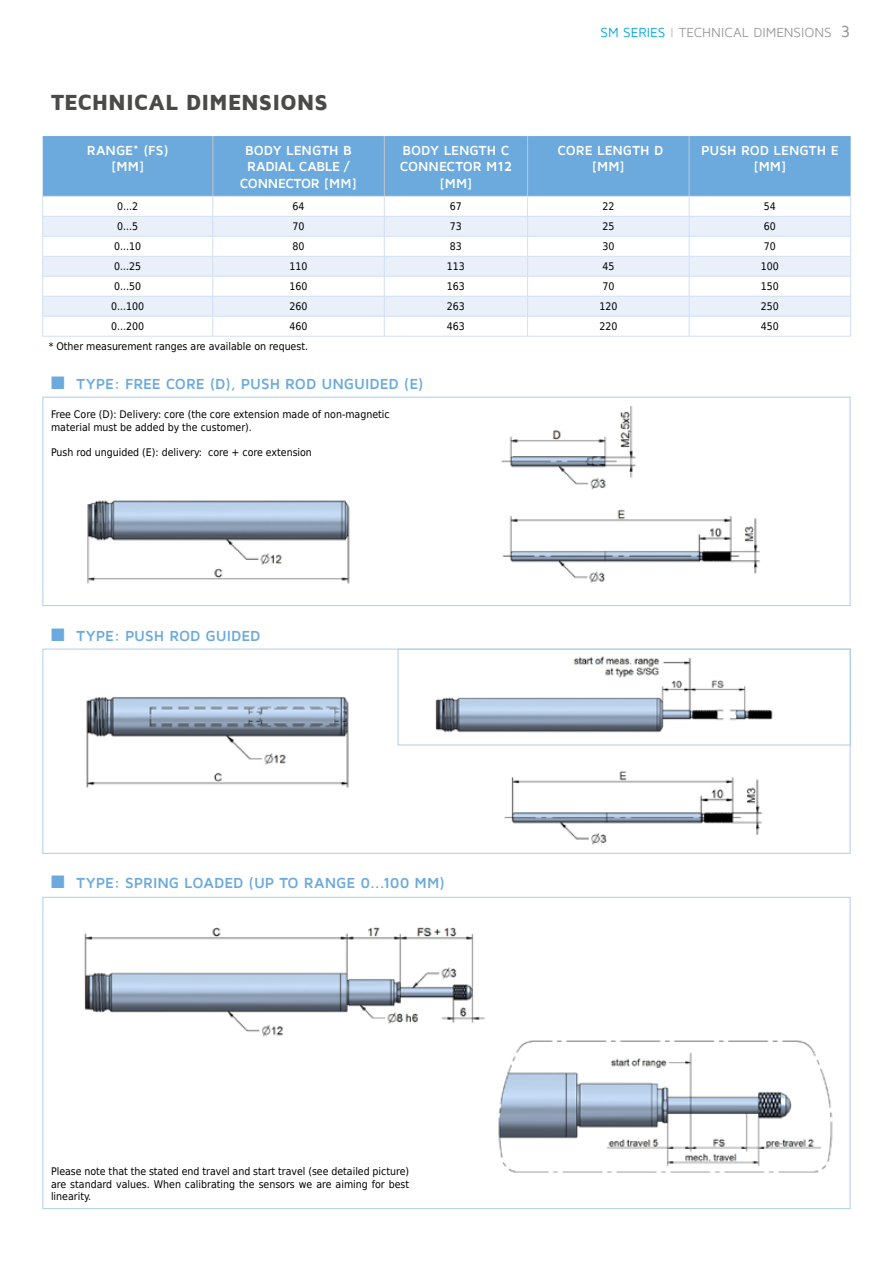
<style>
.page{position:relative;width:893px;height:1263px;background:#fff}
.page>*{position:absolute;margin:0;border:0;box-sizing:border-box;transform-origin:0 0}
.Innenteil_ÜBerschrift_grau{font:900 22.5px "Maven Pro";letter-spacing:-.005em;color:#4a4a49}
.t1{font:700 15px "Maven Pro";letter-spacing:-.005em;color:#6caadd}
.Tabelle_erste_Zeile{font:700 13.5px/16.2px "Maven Pro";letter-spacing:-.005em;color:#fff;text-align:center}
.t2{font:13.5px "Maven Pro";letter-spacing:-.005em;color:#9b9a9a}
.Copytext_grauer_Kasten{font:10.5px/12.6px "DejaVu Sans Condensed";color:#000;text-align:justify}
.Tabelle_Copy{font:10.5px "DejaVu Sans Condensed";color:#000}
.s1{color:#00a5df}
.s2{font-family:"Arial";font-size:9.75px;color:#abaaaa}
.s3{font-weight:500;font-size:16.5px}
.s4{font-family:"Impact";font-weight:400;font-size:27px}
</style>
<div class="page">
<div style="left:43px;top:136px;width:808px;height:60px;background:#6caadd"></div>
<svg style="left:43px;top:197px;width:807px;height:139px"></svg>
<svg style="left:43px;top:217px;width:807px;height:99px;fill:#e9f0fa"></svg>
<hr style="left:213px;top:136px;width:1px;height:60px;background:#c6c6c6">
<hr style="left:384px;top:136px;width:1px;height:60px;background:#c6c6c6">
<hr style="left:527px;top:136px;width:1px;height:60px;background:#c6c6c6">
<hr style="left:689px;top:136px;width:1px;height:60px;background:#c6c6c6">
<hr style="left:43px;top:196px;width:170px;height:1px;background:#d1e0f4">
<hr style="left:213px;top:196px;width:171px;height:1px;background:#d1e0f4">
<hr style="left:384px;top:196px;width:144px;height:1px;background:#d1e0f4">
<hr style="left:528px;top:196px;width:161px;height:1px;background:#d1e0f4">
<hr style="left:689px;top:196px;width:162px;height:1px;background:#d1e0f4">
<hr style="left:43px;top:216px;width:170px;height:1px;background:#d1e0f4">
<hr style="left:213px;top:216px;width:171px;height:1px;background:#d1e0f4">
<hr style="left:384px;top:216px;width:144px;height:1px;background:#d1e0f4">
<hr style="left:528px;top:216px;width:161px;height:1px;background:#d1e0f4">
<hr style="left:689px;top:216px;width:162px;height:1px;background:#d1e0f4">
<hr style="left:43px;top:236px;width:170px;height:1px;background:#d1e0f4">
<hr style="left:213px;top:236px;width:171px;height:1px;background:#d1e0f4">
<hr style="left:384px;top:236px;width:144px;height:1px;background:#d1e0f4">
<hr style="left:528px;top:236px;width:161px;height:1px;background:#d1e0f4">
<hr style="left:689px;top:236px;width:162px;height:1px;background:#d1e0f4">
<hr style="left:43px;top:256px;width:170px;height:1px;background:#d1e0f4">
<hr style="left:213px;top:256px;width:171px;height:1px;background:#d1e0f4">
<hr style="left:384px;top:256px;width:144px;height:1px;background:#d1e0f4">
<hr style="left:528px;top:256px;width:161px;height:1px;background:#d1e0f4">
<hr style="left:689px;top:256px;width:162px;height:1px;background:#d1e0f4">
<hr style="left:43px;top:276px;width:170px;height:1px;background:#d1e0f4">
<hr style="left:213px;top:276px;width:171px;height:1px;background:#d1e0f4">
<hr style="left:384px;top:276px;width:144px;height:1px;background:#d1e0f4">
<hr style="left:528px;top:276px;width:161px;height:1px;background:#d1e0f4">
<hr style="left:689px;top:276px;width:162px;height:1px;background:#d1e0f4">
<hr style="left:43px;top:296px;width:170px;height:1px;background:#d1e0f4">
<hr style="left:213px;top:296px;width:171px;height:1px;background:#d1e0f4">
<hr style="left:384px;top:296px;width:144px;height:1px;background:#d1e0f4">
<hr style="left:528px;top:296px;width:161px;height:1px;background:#d1e0f4">
<hr style="left:689px;top:296px;width:162px;height:1px;background:#d1e0f4">
<hr style="left:43px;top:316px;width:170px;height:1px;background:#d1e0f4">
<svg style="left:42px;top:196px;width:1px;height:140px"></svg>
<hr style="left:213px;top:316px;width:171px;height:1px;background:#d1e0f4">
<svg style="left:213px;top:197px;width:1px;height:139px"></svg>
<hr style="left:384px;top:316px;width:144px;height:1px;background:#d1e0f4">
<svg style="left:384px;top:197px;width:1px;height:139px"></svg>
<hr style="left:528px;top:316px;width:161px;height:1px;background:#d1e0f4">
<svg style="left:527px;top:197px;width:1px;height:139px"></svg>
<hr style="left:689px;top:316px;width:162px;height:1px;background:#d1e0f4">
<svg style="left:689px;top:197px;width:1px;height:139px"></svg>
<svg style="left:850px;top:197px;width:1px;height:139px"></svg>
<hr style="left:43px;top:336px;width:170px;height:1px;background:#d1e0f4">
<hr style="left:213px;top:336px;width:171px;height:1px;background:#d1e0f4">
<hr style="left:384px;top:336px;width:144px;height:1px;background:#d1e0f4">
<hr style="left:528px;top:336px;width:161px;height:1px;background:#d1e0f4">
<hr style="left:689px;top:336px;width:162px;height:1px;background:#d1e0f4">
<img style="left:87px;top:500px;width:263px;height:84px">
<img style="left:501px;top:407px;width:259px;height:176px">
<img style="left:504px;top:771px;width:258px;height:74px">
<img style="left:435px;top:656px;width:338px;height:77px">
<img style="left:498px;top:1040px;width:335px;height:133px">
<img style="left:84px;top:927px;width:401px;height:110px">
<img style="left:86px;top:697px;width:263px;height:91px">
<div style="left:43px;top:397px;width:807px;height:209px;border:1px solid #b0cdec"></div>
<div style="left:398px;top:649px;width:453px;height:96px;border:1px solid #b0cdec"></div>
<p class="Innenteil_ÜBerschrift_grau" style="left:51px;top:90px;width:278px">TECHNICAL DIMENSIONS</p>
<p class="Tabelle_erste_Zeile" style="left:87px;top:143px;width:83px">RANGE* (FS)</p>
<p class="Tabelle_erste_Zeile" style="left:111px;top:159px;width:35px">[MM]</p>
<p class="Tabelle_erste_Zeile" style="left:245px;top:143px;width:108px">BODY LENGTH B</p>
<p class="Tabelle_erste_Zeile" style="left:240px;top:159px;width:119px">RADIAL CABLE /<br>CONNECTOR [MM]</p>
<p class="Tabelle_erste_Zeile" style="left:403px;top:143px;width:108px">BODY LENGTH C</p>
<p class="Tabelle_erste_Zeile" style="left:400px;top:159px;width:114px">CONNECTOR M12 [MM]</p>
<p class="t2" style="left:600px;top:26px;width:251px"><span class="s1">SM SERIES</span> <span class="s2">|</span> TECHNICAL DIMENSIONS <span class="s3">3</span></p>
<p class="Tabelle_erste_Zeile" style="left:558px;top:143px;width:107px">CORE LENGTH D</p>
<p class="Tabelle_erste_Zeile" style="left:592px;top:159px;width:35px">[MM]</p>
<p class="Tabelle_erste_Zeile" style="left:701px;top:143px;width:139px">PUSH ROD LENGTH E</p>
<p class="Tabelle_erste_Zeile" style="left:753px;top:159px;width:35px">[MM]</p>
<p class="Tabelle_Copy" style="left:117px;top:197px;width:23px">0...2</p>
<p class="Tabelle_Copy" style="left:293px;top:197px;width:14px">64</p>
<p class="Tabelle_Copy" style="left:450px;top:197px;width:14px">67</p>
<p class="Tabelle_Copy" style="left:602px;top:197px;width:14px">22</p>
<p class="Tabelle_Copy" style="left:764px;top:197px;width:14px">54</p>
<p class="Tabelle_Copy" style="left:117px;top:217px;width:23px">0...5</p>
<p class="Tabelle_Copy" style="left:293px;top:217px;width:14px">70</p>
<p class="Tabelle_Copy" style="left:450px;top:217px;width:14px">73</p>
<p class="Tabelle_Copy" style="left:602px;top:217px;width:14px">25</p>
<p class="Tabelle_Copy" style="left:764px;top:217px;width:14px">60</p>
<p class="Tabelle_Copy" style="left:114px;top:237px;width:29px">0...10</p>
<p class="Tabelle_Copy" style="left:293px;top:237px;width:14px">80</p>
<p class="Tabelle_Copy" style="left:450px;top:237px;width:14px">83</p>
<p class="Tabelle_Copy" style="left:602px;top:237px;width:14px">30</p>
<p class="Tabelle_Copy" style="left:764px;top:237px;width:14px">70</p>
<p class="Tabelle_Copy" style="left:114px;top:257px;width:29px">0...25</p>
<p class="Tabelle_Copy" style="left:290px;top:257px;width:20px">110</p>
<p class="Tabelle_Copy" style="left:447px;top:257px;width:20px">113</p>
<p class="Tabelle_Copy" style="left:602px;top:257px;width:14px">45</p>
<p class="Tabelle_Copy" style="left:761px;top:257px;width:20px">100</p>
<p class="Tabelle_Copy" style="left:114px;top:277px;width:29px">0...50</p>
<p class="Tabelle_Copy" style="left:290px;top:277px;width:20px">160</p>
<p class="Tabelle_Copy" style="left:447px;top:277px;width:20px">163</p>
<p class="Tabelle_Copy" style="left:602px;top:277px;width:14px">70</p>
<p class="Tabelle_Copy" style="left:761px;top:277px;width:20px">150</p>
<p class="Tabelle_Copy" style="left:111px;top:297px;width:35px">0...100</p>
<p class="Tabelle_Copy" style="left:290px;top:297px;width:20px">260</p>
<p class="Tabelle_Copy" style="left:447px;top:297px;width:20px">263</p>
<p class="Tabelle_Copy" style="left:599px;top:297px;width:20px">120</p>
<p class="Tabelle_Copy" style="left:761px;top:297px;width:20px">250</p>
<p class="Tabelle_Copy" style="left:111px;top:317px;width:35px">0...200</p>
<p class="Tabelle_Copy" style="left:290px;top:317px;width:20px">460</p>
<p class="Tabelle_Copy" style="left:447px;top:317px;width:20px">463</p>
<p class="Tabelle_Copy" style="left:599px;top:317px;width:20px">220</p>
<p class="Tabelle_Copy" style="left:761px;top:317px;width:20px">450</p>
<p class="Copytext_grauer_Kasten" style="left:49px;top:340px;width:261px">* Other measurement ranges are available on request.</p>
<p class="t1" style="left:50px;top:376px;width:375px"><span class="s4">■</span> TYPE: FREE CORE (D), PUSH ROD UNGUIDED (E)</p>
<p class="Copytext_grauer_Kasten" style="left:51px;top:408px;width:340px">Free Core (D): Delivery: core (the core extension made of non-magnetic</p>
<p class="Copytext_grauer_Kasten" style="left:51px;top:420px;width:202px">material must be added by the customer).</p>
<p class="Copytext_grauer_Kasten" style="left:51px;top:446px;width:262px">Push rod unguided (E): delivery: core + core extension</p>
<p class="t1" style="left:50px;top:628px;width:212px"><span class="s4">■</span> TYPE: PUSH ROD GUIDED</p>
<p class="t1" style="left:50px;top:875px;width:397px"><span class="s4">■</span> TYPE: SPRING LOADED (UP TO RANGE 0...100 MM)</p>
<p class="Copytext_grauer_Kasten" style="left:51px;top:1165px;width:360px">Please note that the stated end travel and start travel (see detailed picture) are standard values. When calibrating the sensors we are aiming for best linearity.</p>
</div>
